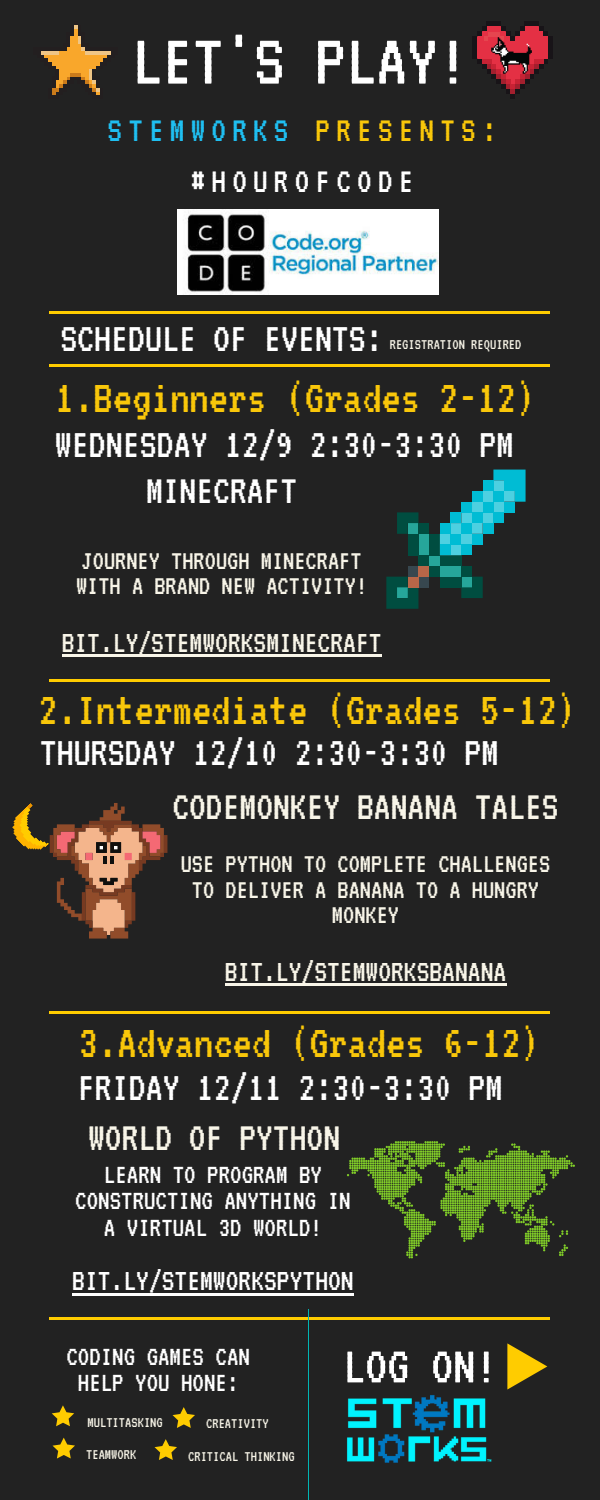
<style>
.page{position:relative;width:600px;height:1500px;background:#222}
.page>*{position:absolute;margin:0;border:0;box-sizing:border-box;transform-origin:0 0}
.t1{font:76.5px "VT323";color:#fff}
.t2{font:55px "VT323";color:#fff}
.t3{font:48px "VT323";color:#f9c70a}
.t4{font:42.4px "VT323";color:#fff}
.t5{font:42px "VT323";color:#f8f5e8}
.t6{font:42px "VT323";color:#fff}
.t7{font:36.5px/50.7px "VT323";letter-spacing:.17em;color:#fff;text-align:center}
.t8{font:32px "VT323";color:#f8f5e8}
.t9{font:32px "VT323";color:#fff}
.t10{font:28.7px/26.2px "VT323";color:#fff;text-align:center}
.t11{font:28px/25.5px "VT323";color:#f8f5e8;text-align:center}
.t12{font:15.7px "VT323";color:#f8f5e8}
.s1{color:#1fbff1}
.s2{color:#f9c70a}
</style>
<div class="page">
<svg style="left:52px;top:1405px;width:22px;height:21px"></svg>
<svg style="left:173px;top:1407px;width:22px;height:21px"></svg>
<svg style="left:53px;top:1438px;width:22px;height:21px"></svg>
<hr style="left:50px;top:311px;width:500px;height:3px;background:#fc0">
<hr style="left:50px;top:679px;width:500px;height:3px;background:#fc0">
<hr style="left:50px;top:1011px;width:500px;height:3px;background:#fc0">
<hr style="left:50px;top:1317px;width:500px;height:3px;background:#fc0">
<svg style="left:507px;top:1343px;width:40px;height:47px"></svg>
<hr style="left:309px;top:1309px;width:1px;height:191px;background:#00b5b4">
<svg style="left:41px;top:25px;width:70px;height:70px"></svg>
<svg style="left:12px;top:803px;width:155px;height:136px"></svg>
<div style="left:418px;top:534px;width:11px;height:21px;background:#26a69a"></div>
<div style="left:429px;top:555px;width:11px;height:11px;background:#26a69a"></div>
<div style="left:440px;top:566px;width:21px;height:11px;background:#26a69a"></div>
<div style="left:408px;top:566px;width:10px;height:11px;background:#37474f"></div>
<div style="left:418px;top:577px;width:11px;height:10px;background:#37474f"></div>
<div style="left:418px;top:555px;width:11px;height:11px;background:#004d40"></div>
<svg style="left:397px;top:512px;width:21px;height:22px"></svg>
<div style="left:418px;top:523px;width:11px;height:11px;background:#004d40"></div>
<div style="left:429px;top:534px;width:11px;height:21px;background:#004d40"></div>
<div style="left:408px;top:534px;width:10px;height:21px;background:#004d40"></div>
<div style="left:440px;top:555px;width:21px;height:11px;background:#004d40"></div>
<div style="left:440px;top:577px;width:21px;height:10px;background:#004d40"></div>
<div style="left:461px;top:566px;width:11px;height:11px;background:#004d40"></div>
<svg style="left:461px;top:577px;width:22px;height:21px"></svg>
<div style="left:429px;top:566px;width:11px;height:11px;background:#004d40"></div>
<svg style="left:386px;top:577px;width:32px;height:32px"></svg>
<div style="left:408px;top:577px;width:10px;height:10px;background:#b76648"></div>
<div style="left:418px;top:566px;width:11px;height:11px;background:#b76648"></div>
<svg style="left:440px;top:470px;width:86px;height:85px"></svg>
<div style="left:461px;top:545px;width:11px;height:10px;background:#00bcd4"></div>
<div style="left:483px;top:523px;width:10px;height:11px;background:#00bcd4"></div>
<div style="left:472px;top:534px;width:11px;height:11px;background:#00bcd4"></div>
<div style="left:493px;top:512px;width:11px;height:11px;background:#00bcd4"></div>
<div style="left:504px;top:502px;width:11px;height:10px;background:#00bcd4"></div>
<div style="left:440px;top:545px;width:11px;height:10px;background:#00bcd4"></div>
<div style="left:461px;top:523px;width:11px;height:11px;background:#00bcd4"></div>
<div style="left:451px;top:534px;width:10px;height:11px;background:#00bcd4"></div>
<div style="left:472px;top:512px;width:11px;height:11px;background:#00bcd4"></div>
<div style="left:493px;top:491px;width:11px;height:11px;background:#00bcd4"></div>
<div style="left:483px;top:502px;width:10px;height:10px;background:#00bcd4"></div>
<div style="left:504px;top:480px;width:11px;height:11px;background:#00bcd4"></div>
<div style="left:548px;top:36px;width:5px;height:23px;background:#181418"></div>
<div style="left:487px;top:21px;width:14px;height:5px;background:#181418"></div>
<div style="left:472px;top:36px;width:5px;height:23px;background:#181418"></div>
<div style="left:525px;top:21px;width:14px;height:5px;background:#181418"></div>
<svg style="left:477px;top:24px;width:72px;height:75px"></svg>
<svg style="left:347px;top:1141px;width:228px;height:117px"></svg>
<img style="left:177px;top:210px;width:261px;height:84px">
<hr style="left:50px;top:364px;width:500px;height:3px;background:#fc0">
<hr style="left:225px;top:983px;width:281px;height:3px;background:#f8f5e8">
<img style="left:491px;top:37px;width:41px;height:37px">
<hr style="left:62px;top:654px;width:320px;height:3px;background:#f8f5e8">
<svg style="left:155px;top:1439px;width:22px;height:21px"></svg>
<img style="left:347px;top:1395px;width:145px;height:68px">
<hr style="left:72px;top:1293px;width:282px;height:3px;background:#fff">
<h1 class="t1" style="left:132px;top:22px;width:338px">LET'S PLAY!</h1>
<h3 class="t7" style="left:108px;top:105px;width:391px"><span class="s1">STEMWORKS</span> <span class="s2">PRESENTS: </span>#HOUROFCODE</h3>
<h3 class="t4" style="left:60px;top:317px;width:324px">SCHEDULE OF EVENTS:</h3>
<p class="t12" style="left:390px;top:336px;width:133px">REGISTRATION REQUIRED</p>
<h3 class="t3" style="left:55px;top:373px;width:481px">1.Beginners (Grades 2-12)</h3>
<h3 class="t4" style="left:55px;top:423px;width:460px">WEDNESDAY 12/9 2:30-3:30 PM</h3>
<h3 class="t6" style="left:146px;top:469px;width:153px">MINECRAFT</h3>
<p class="t11" style="left:76px;top:548px;width:293px;text-align:left">JOURNEY THROUGH MINECRAFT<br>WITH A BRAND NEW ACTIVITY!</p>
<p class="t8" style="left:62px;top:627px;width:321px">BIT.LY/STEMWORKSMINECRAFT</p>
<h3 class="t3" style="left:39px;top:686px;width:539px">2.Intermediate (Grades 5-12)</h3>
<h3 class="t4" style="left:40px;top:731px;width:460px">THURSDAY 12/10 2:30-3:30 PM</h3>
<h3 class="t5" style="left:172px;top:785px;width:388px">CODEMONKEY BANANA TALES</h3>
<p class="t11" style="left:181px;top:851px;width:371px">USE PYTHON TO COMPLETE CHALLENGES<br>TO DELIVER A BANANA TO A HUNGRY<br>MONKEY</p>
<p class="t8" style="left:225px;top:955px;width:283px">BIT.LY/STEMWORKSBANANA</p>
<h3 class="t3" style="left:79px;top:1019px;width:462px">3.Advanced (Grades 6-12)</h3>
<h3 class="t4" style="left:78px;top:1066px;width:426px">FRIDAY 12/11 2:30-3:30 PM</h3>
<h3 class="t5" style="left:88px;top:1117px;width:253px">WORLD OF PYTHON</h3>
<p class="t10" style="left:75px;top:1161px;width:277px">LEARN TO PROGRAM BY<br>CONSTRUCTING ANYTHING IN<br>A VIRTUAL 3D WORLD!</p>
<p class="t9" style="left:72px;top:1265px;width:283px">BIT.LY/STEMWORKSPYTHON</p>
<p class="t10" style="left:66px;top:1343px;width:185px">CODING GAMES CAN<br>HELP YOU HONE:</p>
<h2 class="t2" style="left:343px;top:1338px;width:156px">LOG ON!</h2>
<p class="t12" style="left:88px;top:1414px;width:77px">MULTITASKING</p>
<p class="t12" style="left:206px;top:1416px;width:64px">CREATIVITY</p>
<p class="t12" style="left:86px;top:1447px;width:52px">TEAMWORK</p>
<p class="t12" style="left:188px;top:1448px;width:108px">CRITICAL THINKING</p>
</div>
